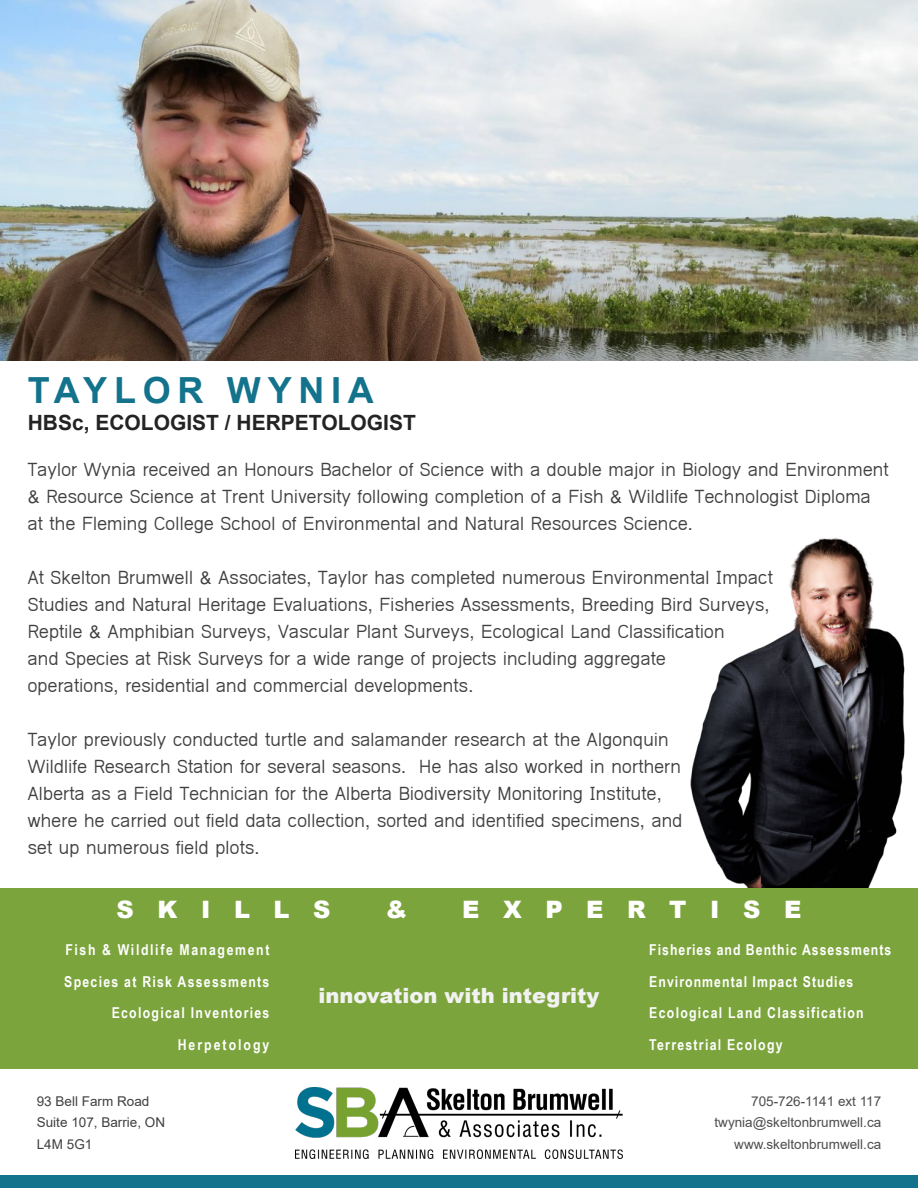
<style>
.page{position:relative;width:918px;height:1188px;background:#fff}
.page>*{position:absolute;margin:0;border:0;box-sizing:border-box;transform-origin:0 0}
.t1{font:700 36px "Arial";letter-spacing:.185em;color:#14738c}
.t2{font:900 24px "Arial";letter-spacing:.985em;color:#fff}
.t3{font:700 21px "Arial";color:#232323}
.t4{font:900 21px "Arial";color:#f2f2f2}
.t5{font:18px/27px "Kh Metal Chrieng";letter-spacing:.02em;color:#404040}
.t6{font:700 15px/31.5px "Arial Narrow";letter-spacing:.085em;color:#fff;text-align:right}
.t7{font:13.5px/21.3px "Arial";color:#4d4d4d;text-align:right}
.t8{font:13.5px/21.3px "Arial";color:#404040}
</style>
<div class="page">
<div style="left:0;top:1176px;width:918px;height:12px;background:#14738c"></div>
<div style="left:0;top:888px;width:918px;height:181px;background:#7ca43c"></div>
<img style="left:0;top:0;width:918px;height:360px">
<img style="left:690px;top:537px;width:215px;height:351px">
<img style="left:295px;top:1087px;width:328px;height:72px">
<h1 class="t1" style="left:28px;top:377px;width:348px">TAYLOR WYNIA</h1>
<p class="t3" style="left:28px;top:415px;width:390px">HBSc, ECOLOGIST / HERPETOLOGIST</p>
<p class="t5" style="left:28px;top:457px;width:862px">Taylor Wynia received an Honours Bachelor of Science with a double major in Biology and Environment &amp; Resource Science at Trent University following completion of a Fish &amp; Wildlife Technologist Diploma at the Fleming College School of Environmental and Natural Resources Science.</p>
<p class="t5" style="left:28px;top:565px;width:746px">At Skelton Brumwell &amp; Associates, Taylor has completed numerous Environmental Impact Studies and Natural Heritage Evaluations, Fisheries Assessments, Breeding Bird Surveys, Reptile &amp; Amphibian Surveys, Vascular Plant Surveys, Ecological Land Classification<br>and Species at Risk Surveys for a wide range of projects including aggregate<br>operations, residential and commercial developments.</p>
<p class="t5" style="left:28px;top:727px;width:656px">Taylor previously conducted turtle and salamander research at the Algonquin Wildlife Research Station for several seasons. He has also worked in northern Alberta as a Field Technician for the Alberta Biodiversity Monitoring Institute, where he carried out field data collection, sorted and identified specimens, and set up numerous field plots.</p>
<h2 class="t2" style="left:117px;top:901px;width:215px">SKILLS</h2>
<h2 class="t2" style="left:386px;top:901px;width:23px">&amp;</h2>
<h2 class="t2" style="left:462px;top:901px;width:341px">EXPERTISE</h2>
<p class="t6" style="left:64px;top:936px;width:207px">Fish &amp; Wildlife Management<br>Species at Risk Assessments<br>Ecological Inventories<br>Herpetology</p>
<p class="t6" style="left:649px;top:936px;width:243px;text-align:left">Fisheries and Benthic Assessments<br>Environmental Impact Studies<br>Ecological Land Classification<br>Terrestrial Ecology</p>
<p class="t4" style="left:319px;top:988px;width:282px">innovation with integrity</p>
<p class="t8" style="left:37px;top:1092px;width:130px">93 Bell Farm Road<br>Suite 107, Barrie, ON<br>L4M 5G1</p>
<p class="t7" style="left:715px;top:1092px;width:168px">705-726-1141 ext 117 twynia@skeltonbrumwell.ca www.skeltonbrumwell.ca</p>
</div>
